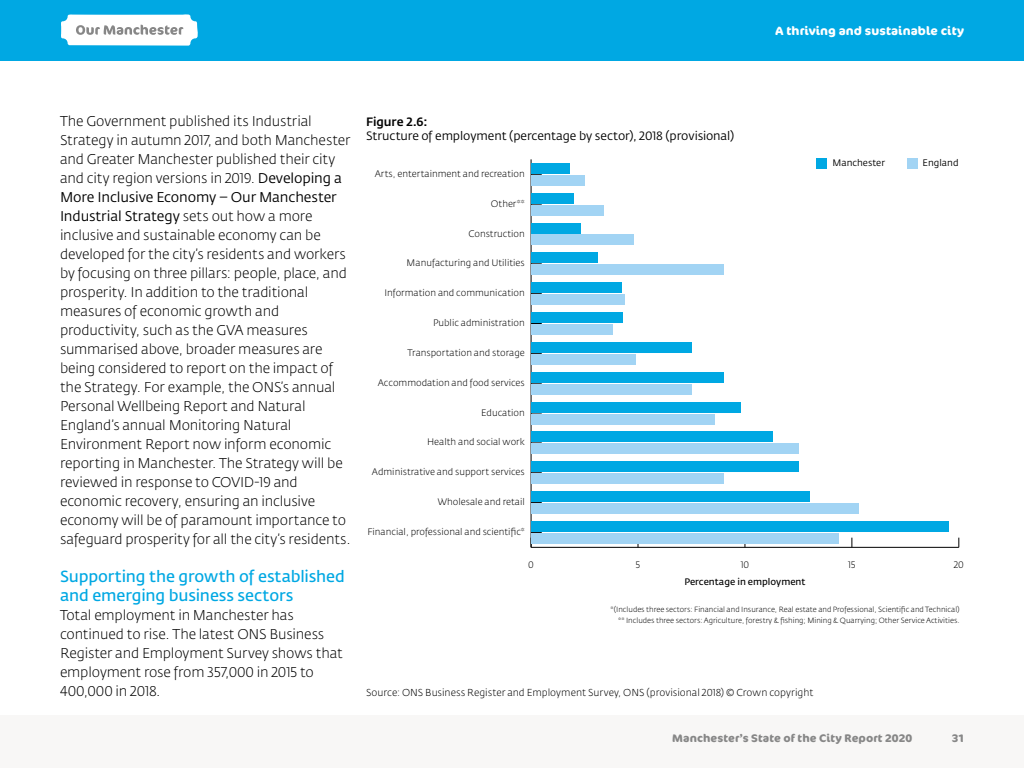
<style>
.page{position:relative;width:1024px;height:768px;background:#fff}
.page>*{position:absolute;margin:0;border:0;box-sizing:border-box;transform-origin:0 0}
.B_head{font:600 16px/19px "Fedra Sans Std";letter-spacing:-.005em;color:#00a8e3}
.Body{font:300 14px/19px "Fedra Sans Std";letter-spacing:-.01em;color:#000}
.Fig_Map_Table_head{font:12px/14.2px "Fedra Sans Std";letter-spacing:-.005em;color:#000}
.t1{font:700 12px "Cocon";letter-spacing:.01em;color:#fff}
.t2{font:700 11px "Cocon";letter-spacing:.01em;color:#878787}
.Source{font:300 10px "Fedra Sans Std";color:#000}
.t3{font:300 9.4px "Fedra Sans Std";color:#000}
.t4{font:600 9.4px "Fedra Sans Std";color:#000}
.t5{font:9.4px "Fedra Sans Std";color:#000}
.t6{font:300 7.5px/11.2px "Fedra Sans Std";color:#000;text-align:right}
.s1{font-weight:400}
.s2{font-weight:500}
</style>
<div class="page">
<div style="left:0;top:0;width:1024px;height:60px;background:#00a8e3"></div>
<div style="left:0;top:715px;width:1024px;height:53px;background:#f8f7f6"></div>
<hr style="left:531px;top:547px;width:428px;height:1px;background:#000">
<hr style="left:531px;top:159px;width:1px;height:388px;background:#000">
<svg style="left:531px;top:532px;width:11px;height:15px"></svg>
<div style="left:907px;top:158px;width:10px;height:11px;background:#a2d4f4"></div>
<div style="left:531px;top:175px;width:54px;height:11px;background:#a2d4f4"></div>
<div style="left:531px;top:205px;width:73px;height:10px;background:#a2d4f4"></div>
<div style="left:531px;top:235px;width:103px;height:10px;background:#a2d4f4"></div>
<div style="left:531px;top:264px;width:193px;height:11px;background:#a2d4f4"></div>
<div style="left:531px;top:294px;width:93px;height:11px;background:#a2d4f4"></div>
<div style="left:531px;top:324px;width:81px;height:11px;background:#a2d4f4"></div>
<div style="left:531px;top:354px;width:105px;height:11px;background:#a2d4f4"></div>
<div style="left:531px;top:384px;width:160px;height:11px;background:#a2d4f4"></div>
<div style="left:531px;top:414px;width:184px;height:10px;background:#a2d4f4"></div>
<div style="left:531px;top:443px;width:267px;height:11px;background:#a2d4f4"></div>
<div style="left:531px;top:473px;width:193px;height:11px;background:#a2d4f4"></div>
<div style="left:531px;top:503px;width:327px;height:11px;background:#a2d4f4"></div>
<div style="left:531px;top:533px;width:308px;height:11px;background:#a2d4f4"></div>
<div style="left:817px;top:158px;width:10px;height:11px;background:#00a8e3"></div>
<div style="left:531px;top:163px;width:39px;height:11px;background:#00a8e3"></div>
<div style="left:531px;top:193px;width:43px;height:11px;background:#00a8e3"></div>
<div style="left:531px;top:223px;width:49px;height:10px;background:#00a8e3"></div>
<div style="left:531px;top:252px;width:66px;height:11px;background:#00a8e3"></div>
<div style="left:531px;top:282px;width:91px;height:11px;background:#00a8e3"></div>
<div style="left:531px;top:312px;width:92px;height:11px;background:#00a8e3"></div>
<div style="left:531px;top:342px;width:160px;height:11px;background:#00a8e3"></div>
<div style="left:531px;top:372px;width:193px;height:11px;background:#00a8e3"></div>
<div style="left:531px;top:402px;width:210px;height:10px;background:#00a8e3"></div>
<div style="left:531px;top:432px;width:242px;height:10px;background:#00a8e3"></div>
<div style="left:531px;top:461px;width:267px;height:11px;background:#00a8e3"></div>
<div style="left:531px;top:491px;width:278px;height:11px;background:#00a8e3"></div>
<div style="left:531px;top:521px;width:417px;height:11px;background:#00a8e3"></div>
<svg style="left:61px;top:14px;width:137px;height:32px"></svg>
<p class="t1" style="left:776px;top:23px;width:190px">A thriving and sustainable city</p>
<p class="Body" style="left:60px;top:112px;width:292px">The Government published its Industrial Strategy in autumn 2017, and both Manchester and Greater Manchester published their city and city region versions in 2019. <span class="s1">Developing a More Inclusive Economy – Our Manchester Industrial Strategy</span> sets out how a more inclusive and sustainable economy can be developed for the city’s residents and workers by focusing on three pillars: people, place, and prosperity. In addition to the traditional measures of economic growth and productivity, such as the GVA measures summarised above, broader measures are being considered to report on the impact of the Strategy. For example, the ONS’s annual Personal Wellbeing Report and Natural England’s annual Monitoring Natural Environment Report now inform economic reporting in Manchester. The Strategy will be reviewed in response to COVID-19 and economic recovery, ensuring an inclusive economy will be of paramount importance to safeguard prosperity for all the city’s residents.</p>
<p class="B_head" style="left:60px;top:567px;width:286px">Supporting the growth of established and emerging business sectors</p>
<p class="Body" style="left:60px;top:606px;width:284px">Total employment in Manchester has continued to rise. The latest ONS Business Register and Employment Survey shows that employment rose from 357,000 in 2015 to 400,000 in 2018.</p>
<p class="Fig_Map_Table_head" style="left:366px;top:115px;width:370px"><span class="s2">Figure 2.6:<br></span>Structure of employment (percentage by sector), 2018 (provisional)</p>
<p class="t3" style="left:375px;top:168px;width:151px">Arts, entertainment and recreation</p>
<p class="t3" style="left:491px;top:198px;width:35px">Other**</p>
<p class="t3" style="left:468px;top:228px;width:58px">Construction</p>
<p class="t3" style="left:407px;top:257px;width:120px">Manufacturing and Utilities</p>
<p class="t3" style="left:384px;top:287px;width:142px">Information and communication</p>
<p class="t3" style="left:433px;top:317px;width:93px">Public administration</p>
<p class="t3" style="left:408px;top:347px;width:119px">Transportation and storage</p>
<p class="t3" style="left:378px;top:377px;width:148px">Accommodation and food services</p>
<p class="t3" style="left:481px;top:407px;width:45px">Education</p>
<p class="t3" style="left:427px;top:437px;width:99px">Health and social work</p>
<p class="t3" style="left:372px;top:466px;width:154px">Administrative and support services</p>
<p class="t3" style="left:438px;top:496px;width:88px">Wholesale and retail</p>
<p class="t3" style="left:367px;top:526px;width:159px">Financial, professional and scientific*</p>
<p class="t5" style="left:832px;top:157px;width:54px">Manchester</p>
<p class="t5" style="left:923px;top:157px;width:37px">England</p>
<p class="t3" style="left:528px;top:560px;width:7px">0</p>
<p class="t3" style="left:636px;top:560px;width:6px">5</p>
<p class="t3" style="left:741px;top:560px;width:10px">10</p>
<p class="t3" style="left:848px;top:560px;width:9px">15</p>
<p class="t3" style="left:954px;top:560px;width:12px">20</p>
<p class="t4" style="left:684px;top:576px;width:123px">Percentage in employment</p>
<p class="t6" style="left:611px;top:604px;width:351px">*(Includes three sectors: Financial and Insurance, Real estate and Professional, Scientific and Technical) ** Includes three sectors: Agriculture, forestry &amp; fishing; Mining &amp; Quarrying; Other Service Activities.</p>
<p class="Source" style="left:366px;top:687px;width:449px">Source: ONS Business Register and Employment Survey, ONS (provisional 2018) © Crown copyright</p>
<p class="t2" style="left:672px;top:732px;width:242px">Manchester’s State of the City Report 2020</p>
<p class="t2" style="left:952px;top:732px;width:14px">31</p>
</div>
